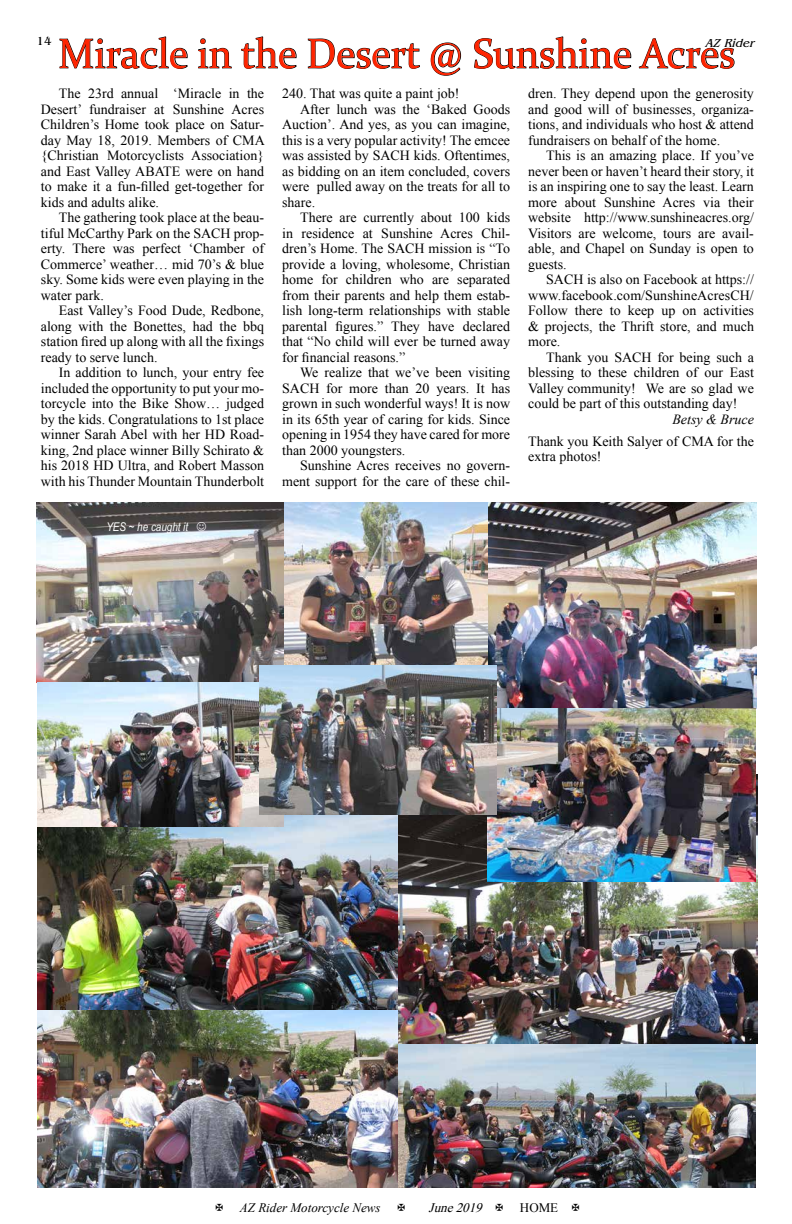
<style>
.page{position:relative;width:792px;height:1224px;background:#fff}
.page>*{position:absolute;margin:0;border:0;box-sizing:border-box;transform-origin:0 0}
.t1{font:42px "Constantia";color:#ff2400;scale:.95 1}
.t2{font:14px/15.5px "Times New Roman";color:#000;text-align:justify}
.t3{font:italic 14px "Times New Roman";color:#000}
.t4{font:italic 13px "Times New Roman";color:#000}
.t5{font:italic 13px "Times New Roman";color:#000}
.t6{font:13px "Times New Roman";color:#000}
.t7{font:italic 12px "Arial Narrow";color:#fff}
.t8{font:italic 12px "Benguiat";color:#000}
.t9{font:12px "Benguiat";color:#000}
</style>
<div class="page">
<svg style="left:59px;top:36px;width:129px;height:33px"></svg>
<svg style="left:198px;top:38px;width:34px;height:31px"></svg>
<svg style="left:241px;top:36px;width:56px;height:33px"></svg>
<svg style="left:307px;top:38px;width:113px;height:31px"></svg>
<svg style="left:430px;top:42px;width:32px;height:34px"></svg>
<svg style="left:474px;top:36px;width:158px;height:33px"></svg>
<svg style="left:638px;top:38px;width:97px;height:31px"></svg>
<img style="left:487px;top:503px;width:269px;height:271px">
<img style="left:284px;top:503px;width:203px;height:162px">
<img style="left:398px;top:1044px;width:358px;height:144px">
<img style="left:398px;top:774px;width:360px;height:270px">
<img style="left:37px;top:503px;width:247px;height:323px">
<img style="left:38px;top:1010px;width:360px;height:178px">
<img style="left:38px;top:740px;width:360px;height:270px">
<img style="left:259px;top:665px;width:237px;height:149px">
<svg style="left:197px;top:522px;width:9px;height:9px"></svg>
<p class="t9" style="left:37px;top:34px;width:17px">14</p>
<p class="t8" style="left:705px;top:36px;width:54px">AZ Rider</p>
<h1 class="t1" style="left:59px;top:25px;width:714px">Miracle in the Desert @ Sunshine Acres</h1>
<p class="t2" style="left:41px;top:86px;width:225px;text-indent:18px">The 23rd annual ‘Miracle in the Desert’ fundraiser at Sunshine Acres Children’s Home took place on Satur&shy;day May 18, 2019. Members of CMA {Christian Motorcyclists Association} and East Valley ABATE were on hand to make it a fun-filled get-together for kids and adults alike.</p>
<p class="t2" style="left:41px;top:210px;width:225px;text-indent:18px">The gathering took place at the beau&shy;tiful McCarthy Park on the SACH prop&shy;erty. There was perfect ‘Chamber of Commerce’ weather… mid 70’s &amp; blue sky. Some kids were even playing in the water park.</p>
<p class="t2" style="left:41px;top:303px;width:225px;text-indent:18px">East Valley’s Food Dude, Redbone, along with the Bonettes, had the bbq station fired up along with all the fixings ready to serve lunch.</p>
<p class="t2" style="left:41px;top:365px;width:225px;text-indent:18px">In addition to lunch, your entry fee included the opportunity to put your mo&shy;torcycle into the Bike Show… judged by the kids. Congratulations to 1st place winner Sarah Abel with her HD Road&shy;king, 2nd place winner Billy Schirato &amp; his 2018 HD Ultra, and Robert Masson with his Thunder Mountain Thunderbolt</p>
<p class="t7" style="left:106px;top:518px;width:83px">YES ~ he caught it</p>
<p class="t2" style="left:282px;top:86px;width:179px">240. That was quite a paint job!</p>
<p class="t2" style="left:300px;top:101px;width:211px">After lunch was the ‘Baked Goods</p>
<p class="t2" style="left:282px;top:117px;width:230px">Auction’. And yes, as you can imagine,</p>
<p class="t2" style="left:282px;top:132px;width:230px">this is a very popular activity! The emcee</p>
<p class="t2" style="left:282px;top:148px;width:229px">was assisted by SACH kids. Oftentimes,</p>
<p class="t2" style="left:282px;top:163px;width:230px">as bidding on an item concluded, covers</p>
<p class="t2" style="left:282px;top:179px;width:230px">were pulled away on the treats for all to</p>
<p class="t2" style="left:282px;top:194px;width:35px">share.</p>
<p class="t2" style="left:300px;top:210px;width:212px">There are currently about 100 kids</p>
<p class="t2" style="left:282px;top:225px;width:230px">in residence at Sunshine Acres Chil-</p>
<p class="t2" style="left:282px;top:241px;width:230px">dren’s Home. The SACH mission is “To</p>
<p class="t2" style="left:282px;top:256px;width:230px">provide a loving, wholesome, Christian</p>
<p class="t2" style="left:282px;top:272px;width:230px">home for children who are separated</p>
<p class="t2" style="left:282px;top:287px;width:230px">from their parents and help them estab-</p>
<p class="t2" style="left:282px;top:303px;width:230px">lish long-term relationships with stable</p>
<p class="t2" style="left:282px;top:318px;width:230px">parental figures.” They have declared</p>
<p class="t2" style="left:282px;top:334px;width:229px">that “No child will ever be turned away</p>
<p class="t2" style="left:282px;top:349px;width:125px">for financial reasons.”</p>
<p class="t2" style="left:300px;top:365px;width:212px">We realize that we’ve been visiting</p>
<p class="t2" style="left:282px;top:380px;width:230px">SACH for more than 20 years. It has</p>
<p class="t2" style="left:282px;top:396px;width:229px">grown in such wonderful ways! It is now</p>
<p class="t2" style="left:282px;top:411px;width:230px">in its 65th year of caring for kids. Since</p>
<p class="t2" style="left:282px;top:427px;width:230px">opening in 1954 they have cared for more</p>
<p class="t2" style="left:282px;top:442px;width:125px">than 2000 youngsters.</p>
<p class="t2" style="left:300px;top:458px;width:212px">Sunshine Acres receives no govern-</p>
<p class="t2" style="left:282px;top:473px;width:230px">ment support for the care of these chil-</p>
<p class="t2" style="left:528px;top:86px;width:227px">dren. They depend upon the generosity and good will of businesses, organiza&shy;tions, and individuals who host &amp; attend fundraisers on behalf of the home.</p>
<p class="t2" style="left:528px;top:148px;width:227px;text-indent:18px">This is an amazing place. If you’ve never been or haven’t heard their story, it is an inspiring one to say the least. Learn more about Sunshine Acres via their website http://www.sunshineacres.org/ Visitors are welcome, tours are avail&shy;able, and Chapel on Sunday is open to guests.</p>
<p class="t2" style="left:528px;top:272px;width:227px;text-indent:18px">SACH is also on Facebook at https:// www.facebook.com/SunshineAcresCH/ Follow there to keep up on activities &amp; projects, the Thrift store, and much more.</p>
<p class="t2" style="left:528px;top:349px;width:227px;text-indent:18px">Thank you SACH for being such a blessing to these children of our East Valley community! We are so glad we could be part of this outstanding day!</p>
<p class="t3" style="left:672px;top:410px;width:83px">Betsy &amp; Bruce</p>
<p class="t2" style="left:528px;top:433px;width:227px;line-height:15.8px">Thank you Keith Salyer of CMA for the extra photos!</p>
<p class="t4" style="left:240px;top:1199px;width:142px">AZ Rider Motorcycle News</p>
<p class="t5" style="left:429px;top:1199px;width:59px">June2019</p>
<p class="t6" style="left:520px;top:1199px;width:40px">HOME</p>
</div>
